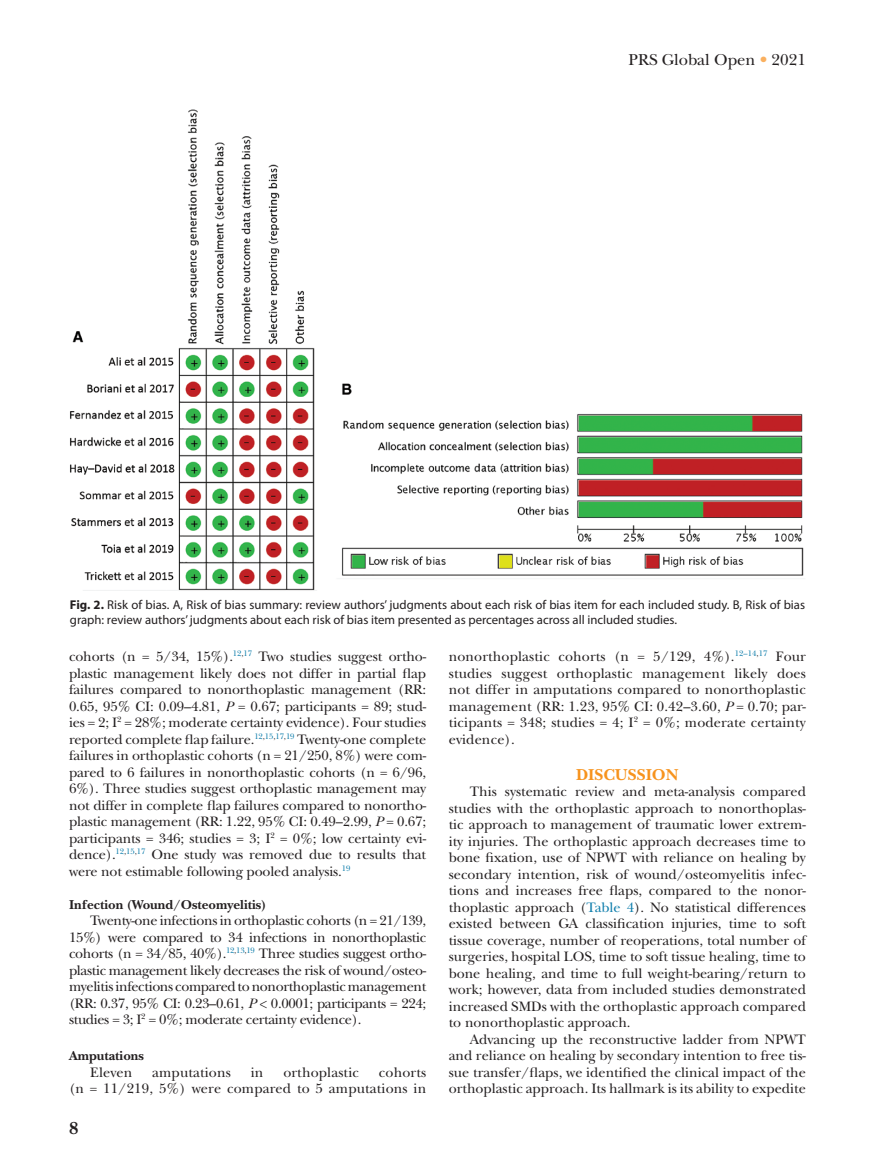
<style>
.page{position:relative;width:878px;height:1175px;background:#fff}
.page>*{position:absolute;margin:0;border:0;box-sizing:border-box;transform-origin:0 0}
.t1{font:700 18px "New Baskerville Std";color:#231f20}
.t2{font:16.5px "New Baskerville Std";color:#231f20}
.t3{font:700 16.5px "New Baskerville Std";color:#f7931d}
.t4{font:14.25px/16.5px "New Baskerville Std";color:#231f20;text-align:justify}
.t5{font:700 13.5px "New Baskerville Std";color:#231f20}
.t6{font:12.75px/15px "Myriad Pro";color:#231f20}
.s1{color:#fab05f}
.s2{font-weight:700}
.s3{font-style:italic}
.s4{color:#0f7eac}
</style>
<div class="page">
<img style="left:70px;top:109px;width:734px;height:482px">
<p class="t2" style="left:628px;top:50px;width:179px">PRS Global Open <span class="s1">•</span> 2021</p>
<p class="t6" style="left:70px;top:597px;width:736px"><span class="s2">Fig. 2.</span> Risk of bias. A, Risk of bias summary: review authors’ judgments about each risk of bias item for each included study. B, Risk of bias graph: review authors’ judgments about each risk of bias item presented as percentages across all included studies.</p>
<p class="t4" style="left:69px;top:648px;width:359px">cohorts (n = 5/34, 15%).<sup>12</sup><sup>,</sup><sup>17</sup> Two studies suggest ortho&shy;plastic management likely does not differ in partial flap failures compared to nonorthoplastic management (RR:<br>0.65, 95% CI: 0.09–4.81, <span class="s3">P</span> = 0.67; participants = 89; stud&shy;ies = 2; I<sup>2</sup> = 28%; moderate certainty evidence). Four studies reported complete flap failure.<sup>12</sup><sup>,</sup><sup>15</sup><sup>,</sup><sup>17</sup><sup>,</sup><sup>19</sup> Twenty-one complete failures in orthoplastic cohorts (n = 21/250, 8%) were com&shy;pared to 6 failures in nonorthoplastic cohorts (n = 6/96, 6%). Three studies suggest orthoplastic management may not differ in complete flap failures compared to nonortho&shy;plastic management (RR: 1.22, 95% CI: 0.49–2.99, <span class="s3">P</span> = 0.67; participants = 346; studies = 3; I<sup>2</sup> = 0%; low certainty evi&shy;dence).<sup>12</sup><sup>,</sup><sup>15</sup><sup>,</sup><sup>17</sup> One study was removed due to results that were not estimable following pooled analysis.<sup>19</sup></p>
<p class="t5" style="left:69px;top:896px;width:199px">Infection (Wound/Osteomyelitis)</p>
<p class="t4" style="left:69px;top:912px;width:359px;text-indent:21px">Twenty-one infections in orthoplastic cohorts (n = 21/139, 15%) were compared to 34 infections in nonorthoplastic cohorts (n = 34/85, 40%).<sup>12</sup><sup>,</sup><sup>13</sup><sup>,</sup><sup>19</sup> Three studies suggest ortho&shy;plastic management likely decreases the risk of wound/osteo&shy;myelitis infections compared to nonorthoplastic management (RR: 0.37, 95% CI: 0.23–0.61, <span class="s3">P</span> &lt; 0.0001; participants = 224; studies = 3; I<sup>2</sup> = 0%; moderate certainty evidence).</p>
<p class="t5" style="left:69px;top:1048px;width:76px">Amputations</p>
<p class="t4" style="left:90px;top:1064px;width:44px">Eleven</p>
<p class="t4" style="left:152px;top:1064px;width:80px">amputations</p>
<p class="t4" style="left:251px;top:1064px;width:14px">in</p>
<p class="t4" style="left:283px;top:1064px;width:77px">orthoplastic</p>
<p class="t4" style="left:69px;top:1064px;width:359px;text-align:right">cohorts<br>(n = 11/219, 5%) were compared to 5 amputations in</p>
<p class="t1" style="left:69px;top:1118px;width:11px">8</p>
<p class="t4" style="left:449px;top:648px;width:359px">nonorthoplastic cohorts (n = 5/129, 4%).<sup>12–14</sup><sup>,</sup><sup>17</sup> Four studies suggest orthoplastic management likely does not differ in amputations compared to nonorthoplastic management (RR: 1.23, 95% CI: 0.42–3.60, <span class="s3">P</span> = 0.70; par&shy;ticipants = 348; studies = 4; I<sup>2</sup> = 0%; moderate certainty evidence).</p>
<p class="t3" style="left:576px;top:764px;width:104px">DISCUSSION</p>
<p class="t4" style="left:448px;top:783px;width:359px;text-indent:21px">This systematic review and meta-analysis compared studies with the orthoplastic approach to nonorthoplas&shy;tic approach to management of traumatic lower extrem&shy;ity injuries. The orthoplastic approach decreases time to bone fixation, use of NPWT with reliance on healing by secondary intention, risk of wound/osteomyelitis infec&shy;tions and increases free flaps, compared to the nonor&shy;thoplastic approach (<span class="s4">Table 4</span>). No statistical differences existed between GA classification injuries, time to soft tissue coverage, number of reoperations, total number of surgeries, hospital LOS, time to soft tissue healing, time to bone healing, and time to full weight-bearing/return to work; however, data from included studies demonstrated increased SMDs with the orthoplastic approach compared to nonorthoplastic approach.</p>
<p class="t4" style="left:448px;top:1031px;width:359px;text-indent:21px">Advancing up the reconstructive ladder from NPWT and reliance on healing by secondary intention to free tis&shy;sue transfer/flaps, we identified the clinical impact of the orthoplastic approach. Its hallmark is its ability to expedite</p>
</div>
